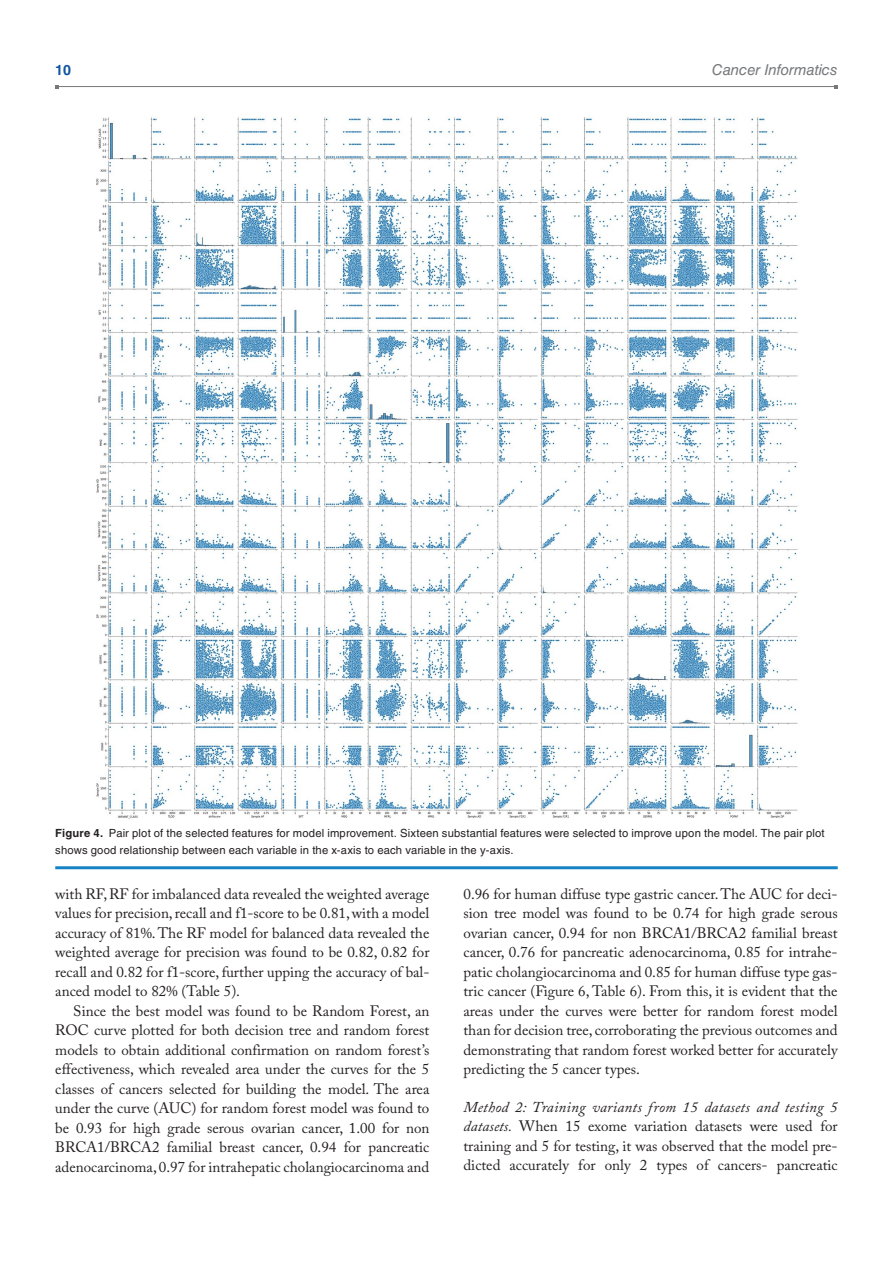
<style>
.page{position:relative;width:893px;height:1263px;background:#fff}
.page>*{position:absolute;margin:0;border:0;box-sizing:border-box;transform-origin:0 0}
.t1{font:15px/19.5px "Adobe Caslon Pro";color:#231f20;text-align:justify}
.t2{font:italic 15px "Helvetica LT Std";letter-spacing:-.005em;color:#76787b}
.t3{font:700 14.25px "Helvetica LT Std";color:#1055a4}
.t4{font:11.25px/16.5px "Helvetica LT Std";letter-spacing:.015em;color:#231f20}
.s1{font-weight:700}
.s2{font-style:italic}
</style>
<div class="page">
<hr style="left:57px;top:86px;width:779px;height:1px;background:#76787b">
<hr style="left:55px;top:866px;width:783px;height:3px;background:#1582c5">
<img style="left:96px;top:116px;width:702px;height:703px">
<p class="t3" style="left:55px;top:61px;width:17px">10</p>
<p class="t2" style="left:712px;top:61px;width:127px">Cancer Informatics</p>
<p class="t4" style="left:55px;top:825px;width:771px"><span class="s1">Figure 4.</span> Pair plot of the selected features for model improvement. Sixteen substantial features were selected to improve upon the model. The pair plot shows good relationship between each variable in the x-axis to each variable in the y-axis.</p>
<p class="t1" style="left:55px;top:884px;width:376px">with RF, RF for imbalanced data revealed the weighted average values for precision, recall and f1-score to be 0.81, with a model accuracy of 81%. The RF model for balanced data revealed the weighted average for precision was found to be 0.82, 0.82 for recall and 0.82 for f1-score, further upping the accuracy of bal&shy;anced model to 82% (Table 5).</p>
<p class="t1" style="left:55px;top:1001px;width:376px;text-indent:18px">Since the best model was found to be Random Forest, an ROC curve plotted for both decision tree and random forest models to obtain additional confirmation on random forest’s effectiveness, which revealed area under the curves for the 5 classes of cancers selected for building the model. The area under the curve (AUC) for random forest model was found to be 0.93 for high grade serous ovarian cancer, 1.00 for non BRCA1/BRCA2 familial breast cancer, 0.94 for pancreatic adenocarcinoma, 0.97 for intrahepatic cholangiocarcinoma and</p>
<p class="t1" style="left:463px;top:884px;width:376px">0.96 for human diffuse type gastric cancer. The AUC for deci&shy;sion tree model was found to be 0.74 for high grade serous ovarian cancer, 0.94 for non BRCA1/BRCA2 familial breast cancer, 0.76 for pancreatic adenocarcinoma, 0.85 for intrahe&shy;patic cholangiocarcinoma and 0.85 for human diffuse type gas&shy;tric cancer (Figure 6, Table 6). From this, it is evident that the areas under the curves were better for random forest model than for decision tree, corroborating the previous outcomes and demonstrating that random forest worked better for accurately predicting the 5 cancer types.</p>
<p class="t1" style="left:463px;top:1097px;width:376px"><span class="s2">Method 2: Training variants from 15 datasets and testing 5 datasets.</span> When 15 exome variation datasets were used for training and 5 for testing, it was observed that the model pre&shy;dicted accurately for only 2 types of cancers- pancreatic</p>
</div>
